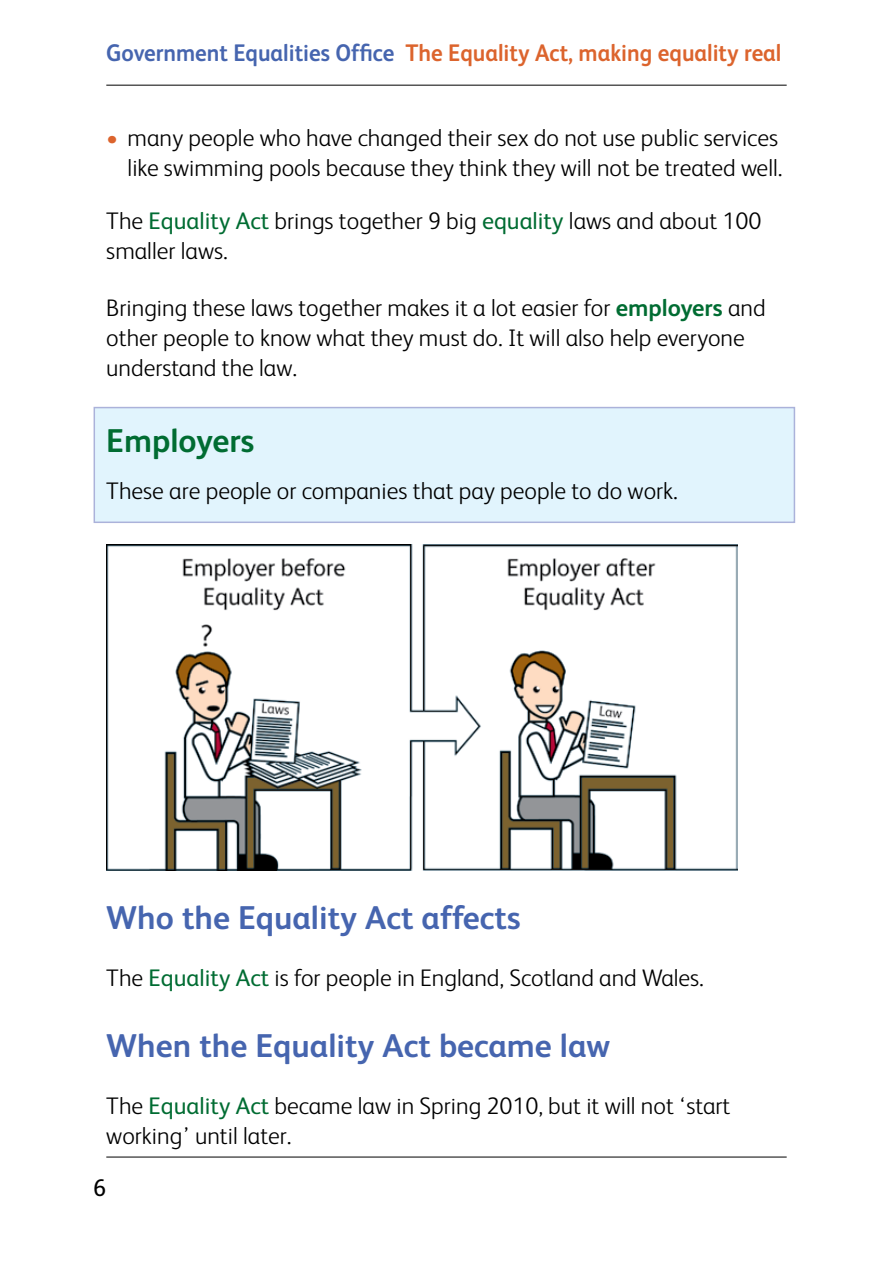
<style>
.page{position:relative;width:893px;height:1263px;background:#fff}
.page>*{position:absolute;margin:0;border:0;box-sizing:border-box;transform-origin:0 0}
.Subheading{font:700 33px "FS Albert";color:#4665af}
.Definition_heading{font:700 33px "FS Albert";color:#006c32}
.Body_text{font:300 24px/30px "FS Albert";color:#000}
.Bullet_1{font:300 24px/30px "FS Albert";color:#000;text-align:right}
.t1{font:700 24px "FS Albert";color:#dc642d;scale:.94 1}
.t2{font:24px "FS Albert";color:#000}
.s1{color:#4665af}
.s2{color:#dc642d}
.s3{font-weight:400;color:#006c32}
.s4{font-weight:700;color:#006c32}
</style>
<div class="page">
<hr style="left:106px;top:85px;width:681px;height:1px;background:#000">
<hr style="left:106px;top:1157px;width:681px;height:1px;background:#000">
<div style="left:94px;top:407px;width:701px;height:116px;background:#e1f4fd;border:2px solid #abb2da"></div>
<img style="left:106px;top:544px;width:631px;height:326px">
<p class="t1" style="left:106px;top:36px;width:720px"><span class="s1">Government Equalities Office</span> The Equality Act, making equality real</p>
<p class="Bullet_1" style="left:106px;top:122px;width:678px"><span class="s2">•</span> many people who have changed their sex do not use public services like swimming pools because they think they will not be treated well.</p>
<p class="Body_text" style="left:106px;top:205px;width:656px">The <span class="s3">Equality Act</span> brings together 9 big <span class="s3">equality</span> laws and about 100 smaller laws.</p>
<p class="Body_text" style="left:106px;top:292px;width:661px">Bringing these laws together makes it a lot easier for <span class="s4">employers</span> and other people to know what they must do. It will also help everyone understand the law.</p>
<p class="Definition_heading" style="left:106px;top:418px;width:150px">Employers</p>
<p class="Body_text" style="left:106px;top:475px;width:573px">These are people or companies that pay people to do work.</p>
<p class="Subheading" style="left:106px;top:895px;width:416px">Who the Equality Act affects</p>
<p class="Body_text" style="left:106px;top:961px;width:599px">The <span class="s3">Equality Act</span> is for people in England, Scotland and Wales.</p>
<p class="Subheading" style="left:106px;top:1023px;width:505px">When the Equality Act became law</p>
<p class="Body_text" style="left:106px;top:1090px;width:625px">The <span class="s3">Equality Act</span> became law in Spring 2010, but it will not ‘start working’ until later.</p>
<p class="t2" style="left:93px;top:1172px;width:15px">6</p>
</div>
